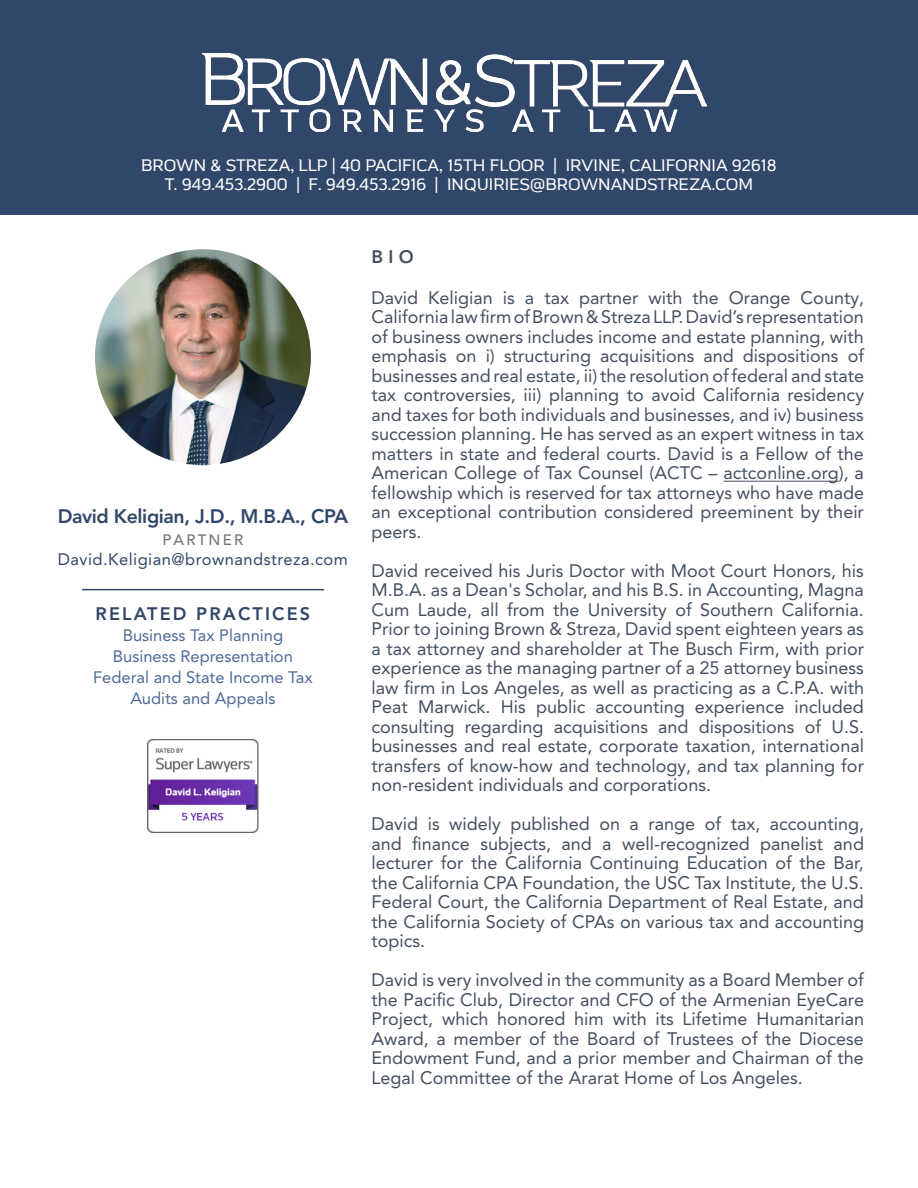
<style>
.page{position:relative;width:918px;height:1188px;background:#fff}
.page>*{position:absolute;margin:0;border:0;box-sizing:border-box;transform-origin:0 0}
.t1{font:800 19.5px "Avenir LT Pro";letter-spacing:-.02em;color:#314769}
.t2{font:18px/19.5px "Avenir LT Pro";color:#45505f;text-align:justify}
.t3{font:800 18px "Avenir LT Pro";letter-spacing:.12em;color:#314668}
.t4{font:800 18px "Avenir LT Pro";color:#45505f}
.t5{font:500 16.5px "MAINLUX";color:#fff}
.t6{font:16.5px "Avenir LT Pro";color:#4e6a96}
.t7{font:16.5px "Avenir LT Pro";letter-spacing:.03em;color:#314769}
.t8{font:500 15px "Avenir LT Pro";letter-spacing:.15em;color:#767575}
</style>
<div class="page">
<hr style="left:724px;top:481px;width:115px;height:1px;background:#45505f">
<img style="left:95px;top:249px;width:216px;height:216px;border-radius:108px">
<hr style="left:82px;top:589px;width:242px;height:1px;background:#314668">
<div style="left:0;top:0;width:918px;height:215px;background:#314769"></div>
<img style="left:203px;top:54px;width:504px;height:78px">
<img style="left:148px;top:740px;width:110px;height:92px">
<p class="t5" style="left:141px;top:155px;width:637px">BROWN &amp; STREZA, LLP | 40 PACIFICA, 15TH FLOOR | IRVINE, CALIFORNIA 92618</p>
<p class="t5" style="left:165px;top:175px;width:590px">T. 949.453.2900 | F. 949.453.2916 | INQUIRIES@BROWNANDSTREZA.COM</p>
<p class="t1" style="left:58px;top:505px;width:292px">David Keligian, J.D., M.B.A., CPA</p>
<p class="t8" style="left:162px;top:531px;width:83px">PARTNER</p>
<p class="t7" style="left:58px;top:549px;width:292px">David.Keligian@brownandstreza.com</p>
<p class="t3" style="left:96px;top:604px;width:216px">RELATED PRACTICES</p>
<p class="t6" style="left:123px;top:626px;width:162px">Business Tax Planning</p>
<p class="t6" style="left:113px;top:647px;width:182px">Business Representation</p>
<p class="t6" style="left:93px;top:668px;width:221px">Federal and State Income Tax</p>
<p class="t6" style="left:130px;top:689px;width:147px">Audits and Appeals</p>
<p class="t4" style="left:372px;top:246px;width:44px">B I O</p>
<p class="t2" style="left:372px;top:288px;width:494px">David Keligian is a tax partner with the Orange County, California law firm of Brown &amp; Streza LLP. David’s representation of business owners includes income and estate planning, with emphasis on i) structuring acquisitions and dispositions of businesses and real estate, ii) the resolution of federal and state tax controversies, iii) planning to avoid California residency and taxes for both individuals and businesses, and iv) business succession planning. He has served as an expert witness in tax matters in state and federal courts. David is a Fellow of the American College of Tax Counsel (ACTC – actconline.org), a fellowship which is reserved for tax attorneys who have made an exceptional contribution considered preeminent by their peers.</p>
<p class="t2" style="left:372px;top:561px;width:494px">David received his Juris Doctor with Moot Court Honors, his M.B.A. as a Dean's Scholar, and his B.S. in Accounting, Magna Cum Laude, all from the University of Southern California.<br>Prior to joining Brown &amp; Streza, David spent eighteen years as a tax attorney and shareholder at The Busch Firm, with prior experience as the managing partner of a 25 attorney business law firm in Los Angeles, as well as practicing as a C.P.A. with Peat Marwick. His public accounting experience included consulting regarding acquisitions and dispositions of U.S. businesses and real estate, corporate taxation, international transfers of know-how and technology, and tax planning for non-resident individuals and corporations.</p>
<p class="t2" style="left:372px;top:814px;width:494px">David is widely published on a range of tax, accounting, and finance subjects, and a well-recognized panelist and lecturer for the California Continuing Education of the Bar, the California CPA Foundation, the USC Tax Institute, the U.S.<br>Federal Court, the California Department of Real Estate, and the California Society of CPAs on various tax and accounting topics.</p>
<p class="t2" style="left:372px;top:970px;width:494px">David is very involved in the community as a Board Member of the Pacific Club, Director and CFO of the Armenian EyeCare Project, which honored him with its Lifetime Humanitarian Award, a member of the Board of Trustees of the Diocese Endowment Fund, and a prior member and Chairman of the Legal Committee of the Ararat Home of Los Angeles.</p>
</div>
